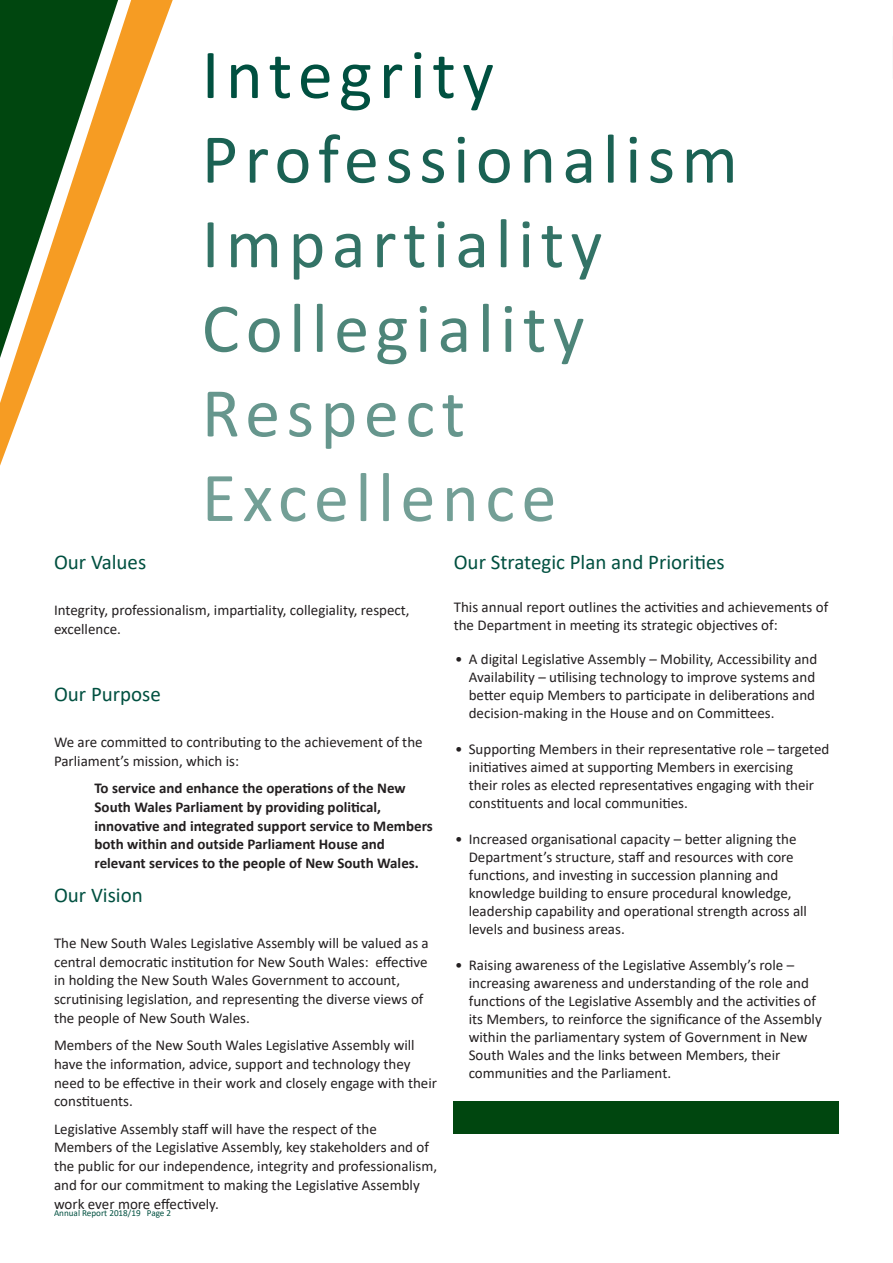
<style>
.page{position:relative;width:893px;height:1263px;background:#fff}
.page>*{position:absolute;margin:0;border:0;box-sizing:border-box;transform-origin:0 0}
.Headers{font:70.5px "Calibri";letter-spacing:.09em;color:#1a6153}
.Headers-2{font:70.5px "Calibri";letter-spacing:.09em;color:#337366}
.Headers-3{font:70.5px "Calibri";letter-spacing:.09em;color:#4d8579}
.Headers-4{font:70.5px "Calibri";letter-spacing:.09em;color:#739f96}
.Headers-5{font:70.5px "Calibri";letter-spacing:.09em;color:#005040}
.Headers-6{font:70.5px "Calibri";letter-spacing:.09em;color:#66968d}
.Body_Copy{font:21px "Calibri";color:#005040}
.Headers-7{font:21px "Calibri";color:#005040}
.Body_Copy-2{font:15px/18px "Calibri";color:#231f20}
.Body_Copy-3{font:700 15px/18.8px "Calibri";color:#231f20}
.Headers-8{font:15px/18px "Calibri";color:#231f20}
.t1{font:9.15px "Calibri";color:#005040}
</style>
<div class="page">
<div style="left:454px;top:1101px;width:385px;height:33px;background:#00460f"></div>
<svg style="left:0;top:0;width:173px;height:466px"></svg>
<svg style="left:0;top:0;width:131px;height:403px"></svg>
<svg style="left:0;top:0;width:118px;height:358px"></svg>
<p class="Headers-5" style="left:202px;top:26px;width:294px">Integrity</p>
<p class="Headers" style="left:202px;top:110px;width:538px">Professionalism</p>
<p class="Headers-2" style="left:202px;top:195px;width:402px">Impartiality</p>
<p class="Headers-3" style="left:202px;top:279px;width:384px">Collegiality</p>
<p class="Headers-6" style="left:202px;top:364px;width:265px">Respect</p>
<p class="Headers-4" style="left:202px;top:449px;width:356px">Excellence</p>
<p class="Body_Copy" style="left:454px;top:547px;width:272px">Our Strategic Plan and Priorities</p>
<p class="Headers-8" style="left:454px;top:597px;width:376px">This annual report outlines the activities and achievements of the Department in meeting its strategic objectives of:</p>
<p class="Body_Copy-2" style="left:469px;top:649px;width:350px;text-indent:-14px">• A digital Legislative Assembly – Mobility, Accessibility and Availability – utilising technology to improve systems and better equip Members to participate in deliberations and decision-making in the House and on Committees.</p>
<p class="Body_Copy-2" style="left:469px;top:739px;width:362px;text-indent:-14px">• Supporting Members in their representative role – targeted initiatives aimed at supporting Members in exercising<br>their roles as elected representatives engaging with their constituents and local communities.</p>
<p class="Body_Copy-2" style="left:469px;top:829px;width:340px;text-indent:-14px">• Increased organisational capacity – better aligning the Department’s structure, staff and resources with core functions, and investing in succession planning and knowledge building to ensure procedural knowledge, leadership capability and operational strength across all levels and business areas.</p>
<p class="Body_Copy-2" style="left:469px;top:955px;width:355px;text-indent:-14px">• Raising awareness of the Legislative Assembly’s role – increasing awareness and understanding of the role and functions of the Legislative Assembly and the activities of its Members, to reinforce the significance of the Assembly within the parliamentary system of Government in New South Wales and the links between Members, their communities and the Parliament.</p>
<p class="Headers-7" style="left:54px;top:547px;width:94px">Our Values</p>
<p class="Body_Copy-2" style="left:54px;top:600px;width:357px;line-height:18.8px">Integrity, professionalism, impartiality, collegiality, respect, excellence.</p>
<p class="Headers-7" style="left:54px;top:680px;width:108px">Our Purpose</p>
<p class="Body_Copy-2" style="left:54px;top:732px;width:370px;line-height:18.8px">We are committed to contributing to the achievement of the<br>Parliament’s mission, which is:</p>
<p class="Body_Copy-3" style="left:94px;top:779px;width:340px">To service and enhance the operations of the New South Wales Parliament by providing political, innovative and integrated support service to Members both within and outside Parliament House and relevant services to the people of New South Wales.</p>
<p class="Headers-7" style="left:54px;top:880px;width:90px">Our Vision</p>
<p class="Body_Copy-2" style="left:54px;top:933px;width:376px;line-height:18.8px">The New South Wales Legislative Assembly will be valued as a central democratic institution for New South Wales: effective in holding the New South Wales Government to account, scrutinising legislation, and representing the diverse views of the people of New South Wales.</p>
<p class="Body_Copy-2" style="left:54px;top:1035px;width:385px;line-height:18.8px">Members of the New South Wales Legislative Assembly will have the information, advice, support and technology they need to be effective in their work and closely engage with their constituents.</p>
<p class="Body_Copy-2" style="left:54px;top:1119px;width:385px;line-height:18.8px">Legislative Assembly staff will have the respect of the Members of the Legislative Assembly, key stakeholders and of the public for our independence, integrity and professionalism, and for our commitment to making the Legislative Assembly work ever more effectively.</p>
<p class="t1" style="left:54px;top:1206px;width:119px">Annual Report 2018/19 Page 2</p>
</div>
